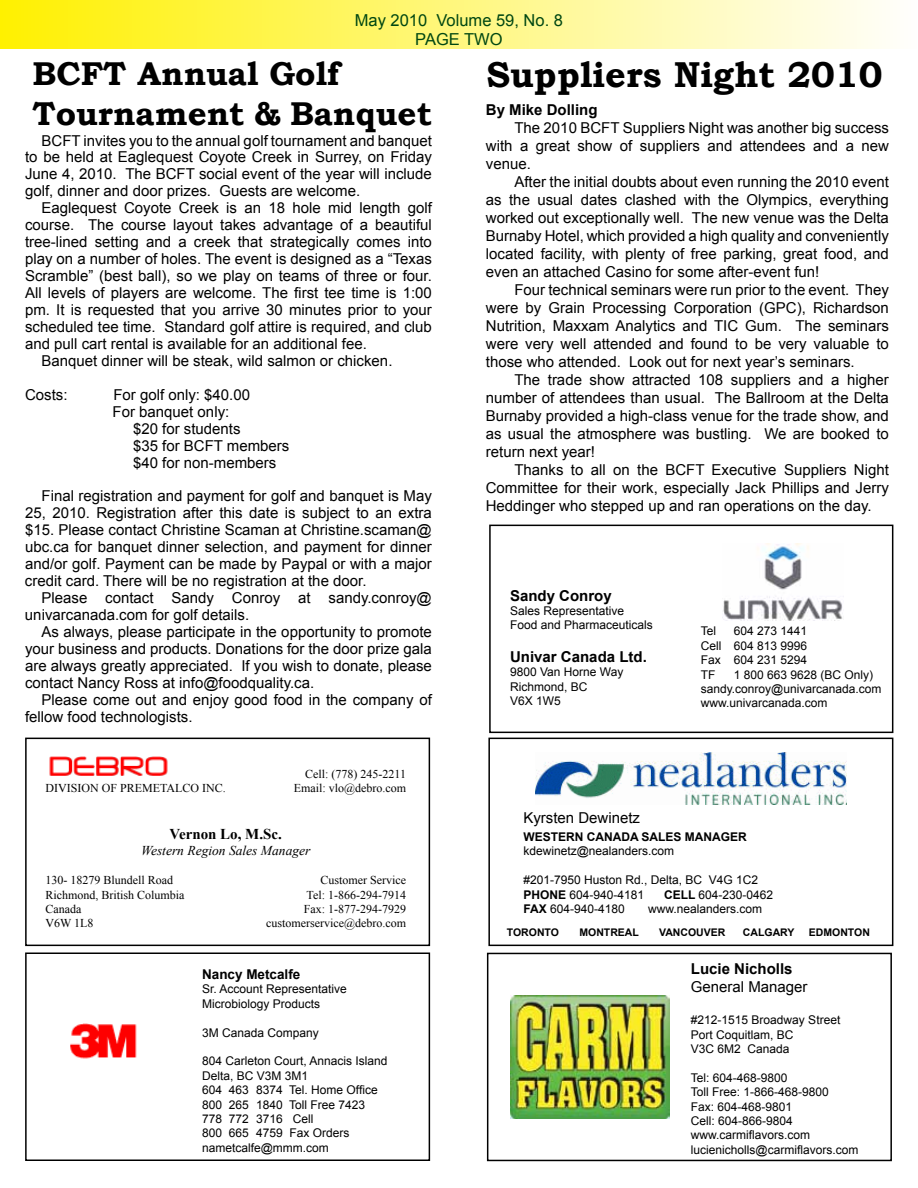
<style>
.page{position:relative;width:918px;height:1188px;background:#fff}
.page>*{position:absolute;margin:0;border:0;box-sizing:border-box;transform-origin:0 0}
.t1{font:700 36px "Bookman Old Style";color:#000}
.t2{font:700 33px/39.6px "Bookman Old Style";color:#000}
.t3{font:16.5px/19.8px "Arial";color:#004712;text-align:center}
.t4{font:15px/18px "Arial";color:#000;text-align:justify}
.t5{font:700 15px "Arial";color:#000}
.t6{font:700 15px "Times New Roman";color:#000}
.t7{font:italic 13.5px "Times New Roman";color:#000}
.t8{font:700 13.5px "Arial";color:#000}
.t9{font:12px/14.4px "Arial";color:#000}
.t10{font:12px "Times New Roman";color:#000}
.t11{font:700 12px "Arial";color:#000}
.t12{font:700 10.5px "Arial";color:#000}
.s1{font-weight:700}
</style>
<div class="page">
<div style="left:0;top:0;width:917px;height:49px;background:linear-gradient(to right,#fff100,#fffefd)"></div>
<div style="left:487px;top:953px;width:405px;height:208px;border:2px solid #000"></div>
<img style="left:510px;top:996px;width:159px;height:122px">
<img style="left:70px;top:1023px;width:67px;height:36px">
<div style="left:25px;top:952px;width:405px;height:209px;border:2px solid #000"></div>
<img style="left:535px;top:752px;width:311px;height:52px">
<div style="left:488px;top:738px;width:405px;height:208px;border:2px solid #000"></div>
<div style="left:489px;top:525px;width:404px;height:208px;border:2px solid #000"></div>
<img style="left:723px;top:544px;width:121px;height:76px">
<img style="left:49px;top:756px;width:119px;height:20px">
<div style="left:25px;top:738px;width:405px;height:208px;border:2px solid #000"></div>
<p class="t3" style="left:355px;top:10px;width:210px">May 2010 Volume 59, No. 8<br>PAGE TWO</p>
<h2 class="t2" style="left:33px;top:54px;width:401px">BCFT Annual Golf<br>Tournament &amp; Banquet</h2>
<h1 class="t1" style="left:486px;top:49px;width:397px">Suppliers Night 2010</h1>
<p class="t5" style="left:486px;top:100px;width:113px">By Mike Dolling</p>
<p class="t4" style="left:486px;top:119px;width:405px;text-indent:29px">The 2010 BCFT Suppliers Night was another big success with a great show of suppliers and attendees and a new venue.</p>
<p class="t4" style="left:486px;top:173px;width:405px;text-indent:29px">After the initial doubts about even running the 2010 event as the usual dates clashed with the Olympics, everything worked out exceptionally well. The new venue was the Delta Burnaby Hotel, which provided a high quality and conveniently located facility, with plenty of free parking, great food, and even an attached Casino for some after-event fun!</p>
<p class="t4" style="left:486px;top:281px;width:405px;text-indent:28px">Four technical seminars were run prior to the event. They were by Grain Processing Corporation (GPC), Richardson Nutrition, Maxxam Analytics and TIC Gum. The seminars were very well attended and found to be very valuable to those who attended. Look out for next year’s seminars.</p>
<p class="t4" style="left:486px;top:371px;width:405px;text-indent:29px">The trade show attracted 108 suppliers and a higher number of attendees than usual. The Ballroom at the Delta Burnaby provided a high-class venue for the trade show, and as usual the atmosphere was bustling. We are booked to return next year!</p>
<p class="t4" style="left:486px;top:461px;width:405px;text-indent:29px">Thanks to all on the BCFT Executive Suppliers Night Committee for their work, especially Jack Phillips and Jerry Heddinger who stepped up and ran operations on the day.</p>
<p class="t4" style="left:25px;top:132px;width:408px;line-height:17px;text-indent:17px">BCFT invites you to the annual golf tournament and banquet to be held at Eaglequest Coyote Creek in Surrey, on Friday June 4, 2010. The BCFT social event of the year will include golf, dinner and door prizes. Guests are welcome.</p>
<p class="t4" style="left:42px;top:199px;width:392px">Eaglequest Coyote Creek is an 18 hole mid length golf</p>
<p class="t4" style="left:25px;top:216px;width:408px">course. The course layout takes advantage of a beautiful</p>
<p class="t4" style="left:25px;top:233px;width:408px">tree-lined setting and a creek that strategically comes into</p>
<p class="t4" style="left:25px;top:250px;width:408px">play on a number of holes. The event is designed as a “Texas</p>
<p class="t4" style="left:25px;top:267px;width:408px">Scramble” (best ball), so we play on teams of three or four.</p>
<p class="t4" style="left:25px;top:284px;width:408px">All levels of players are welcome. The first tee time is 1:00</p>
<p class="t4" style="left:25px;top:301px;width:408px">pm. It is requested that you arrive 30 minutes prior to your</p>
<p class="t4" style="left:25px;top:318px;width:408px">scheduled tee time. Standard golf attire is required, and club</p>
<p class="t4" style="left:25px;top:335px;width:343px">and pull cart rental is available for an additional fee.</p>
<p class="t4" style="left:42px;top:352px;width:352px">Banquet dinner will be steak, wild salmon or chicken.</p>
<p class="t4" style="left:25px;top:386px;width:44px">Costs:</p>
<p class="t4" style="left:113px;top:386px;width:139px;line-height:17px">For golf only: $40.00<br>For banquet only:</p>
<p class="t4" style="left:133px;top:420px;width:158px;line-height:17px;text-align:left">$20 for students<br>$35 for BCFT members $40 for non-members</p>
<p class="t4" style="left:25px;top:488px;width:408px;line-height:17px;text-indent:17px">Final registration and payment for golf and banquet is May 25, 2010. Registration after this date is subject to an extra $15. Please contact Christine Scaman at Christine.scaman@ ubc.ca for banquet dinner selection, and payment for dinner and/or golf. Payment can be made by Paypal or with a major credit card. There will be no registration at the door.</p>
<p class="t4" style="left:25px;top:590px;width:408px;line-height:17px;text-indent:17px">Please contact Sandy Conroy at sandy.conroy@ univarcanada.com for golf details.</p>
<p class="t4" style="left:25px;top:623px;width:408px;line-height:17px;text-indent:16px">As always, please participate in the opportunity to promote your business and products. Donations for the door prize gala are always greatly appreciated. If you wish to donate, please contact Nancy Ross at info@foodquality.ca.</p>
<p class="t4" style="left:25px;top:691px;width:408px;line-height:17px;text-indent:17px">Please come out and enjoy good food in the company of fellow food technologists.</p>
<p class="t5" style="left:510px;top:586px;width:103px">Sandy Conroy</p>
<p class="t9" style="left:510px;top:604px;width:144px">Sales Representative<br>Food and Pharmaceuticals</p>
<p class="t5" style="left:510px;top:647px;width:138px">Univar Canada Ltd.</p>
<p class="t9" style="left:510px;top:665px;width:115px">9800 Van Horne Way<br>Richmond, BC<br>V6X 1W5</p>
<p class="t9" style="left:701px;top:624px;width:108px;text-align:justify;text-indent:33px">604 273 1441<br>Cell 604 813 9996<br>Fax 604 231 5294<br>TF</p>
<p class="t9" style="left:701px;top:624px;width:17px">Tel</p>
<p class="t9" style="left:701px;top:667px;width:182px;text-indent:33px">1 800 663 9628 (BC Only) sandy.conroy@univarcanada.com www.univarcanada.com</p>
<p class="t10" style="left:305px;top:766px;width:102px">Cell: (778) 245-2211</p>
<p class="t10" style="left:45px;top:780px;width:182px">DIVISION OF PREMETALCO INC.</p>
<p class="t10" style="left:294px;top:780px;width:114px">Email: vlo@debro.com</p>
<p class="t6" style="left:170px;top:824px;width:114px">Vernon Lo, M.Sc.</p>
<p class="t7" style="left:141px;top:842px;width:171px">Western Region Sales Manager</p>
<p class="t10" style="left:45px;top:872px;width:129px">130- 18279 Blundell Road</p>
<p class="t10" style="left:320px;top:872px;width:87px">Customer Service</p>
<p class="t10" style="left:45px;top:886px;width:141px">Richmond, British Columbia</p>
<p class="t10" style="left:307px;top:886px;width:101px">Tel: 1-866-294-7914</p>
<p class="t10" style="left:45px;top:901px;width:37px">Canada</p>
<p class="t10" style="left:304px;top:901px;width:104px">Fax: 1-877-294-7929</p>
<p class="t10" style="left:45px;top:915px;width:50px">V6W 1L8</p>
<p class="t10" style="left:266px;top:915px;width:142px">customerservice@debro.com</p>
<p class="t8" style="left:202px;top:965px;width:100px">Nancy Metcalfe</p>
<p class="t9" style="left:202px;top:982px;width:146px">Sr. Account Representative<br>Microbiology Products</p>
<p class="t9" style="left:202px;top:1025px;width:118px">3M Canada Company</p>
<p class="t9" style="left:202px;top:1054px;width:187px">804 Carleton Court, Annacis Island<br>Delta, BC V3M 3M1<br>604 463 8374 Tel. Home Office<br>800 265 1840 Toll Free 7423<br>778 772 3716 Cell<br>800 665 4759 Fax Orders nametcalfe@mmm.com</p>
<p class="t4" style="left:523px;top:809px;width:118px">Kyrsten Dewinetz</p>
<p class="t11" style="left:523px;top:829px;width:21px">WESTERN</p>
<p class="t11" style="left:587px;top:829px;width:19px">CANADA</p>
<p class="t11" style="left:642px;top:829px;width:9px">SALES</p>
<p class="t11" style="left:685px;top:829px;width:20px">MANA</p>
<p class="t11" style="left:721px;top:829px;width:19px">GER</p>
<p class="t9" style="left:523px;top:844px;width:152px">kdewinetz@nealanders.com</p>
<p class="t9" style="left:523px;top:873px;width:236px">#201-7950 Huston Rd., Delta, BC V4G 1C2<br><span class="s1">PHONE</span> 604-940-4181</p>
<p class="t11" style="left:664px;top:886px;width:17px">CELL</p>
<p class="t9" style="left:699px;top:887px;width:76px">604-230-0462</p>
<p class="t9" style="left:523px;top:902px;width:103px"><span class="s1">FAX</span> 604-940-4180</p>
<p class="t9" style="left:648px;top:902px;width:116px">www.nealanders.com</p>
<p class="t12" style="left:507px;top:925px;width:54px">TORONTO</p>
<p class="t12" style="left:579px;top:925px;width:25px">MONTREAL</p>
<p class="t12" style="left:659px;top:925px;width:8px">VAN</p>
<p class="t12" style="left:681px;top:925px;width:32px">COUVER</p>
<p class="t12" style="left:743px;top:925px;width:53px">CALGARY</p>
<p class="t12" style="left:809px;top:925px;width:61px">EDMONTON</p>
<p class="t5" style="left:691px;top:959px;width:103px">Lucie Nicholls</p>
<p class="t4" style="left:691px;top:978px;width:118px">General Manager</p>
<p class="t9" style="left:691px;top:1013px;width:151px">#212-1515 Broadway Street<br>Port Coquitlam, BC<br>V3C 6M2 Canada</p>
<p class="t9" style="left:691px;top:1070px;width:169px">Tel: 604-468-9800<br>Toll Free: 1-866-468-9800<br>Fax: 604-468-9801<br>Cell: 604-866-9804 www.carmiflavors.com lucienicholls@carmiflavors.com</p>
</div>
